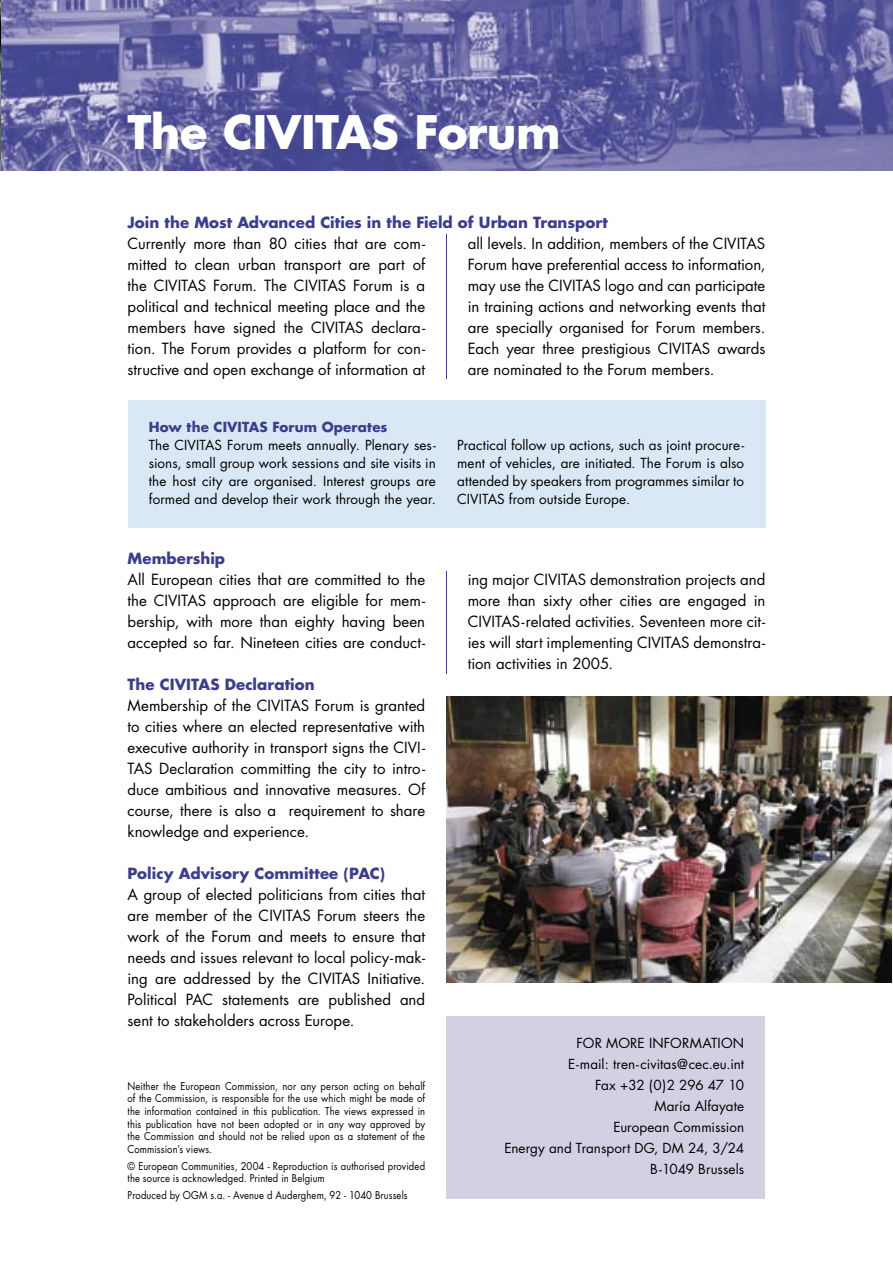
<style>
.page{position:relative;width:893px;height:1263px;background:#fff}
.page>*{position:absolute;margin:0;border:0;box-sizing:border-box;transform-origin:0 0}
.t1{font:700 45px "Futura";letter-spacing:-.01em;color:#fff}
.t2{font:15px/21px "Futura";color:#000;text-align:justify}
.t3{font:700 15px "Futura";letter-spacing:.005em;color:#3c3d8b}
.t4{font:13.5px/18px "Futura";letter-spacing:.005em;color:#000;text-align:justify}
.t5{font:700 13.5px "Futura";letter-spacing:.01em;color:#3c3d8b}
.t6{font:10.5px/12.6px "Futura";letter-spacing:.015em;color:#000;text-align:justify;scale:.9 1}
</style>
<div class="page">
<img style="left:0;top:0;width:892px;height:170px">
<hr style="left:446px;top:235px;width:1px;height:144px;background:#3c3d8b">
<hr style="left:446px;top:572px;width:1px;height:102px;background:#3c3d8b">
<div style="left:128px;top:400px;width:637px;height:127px;background:#dae8f5"></div>
<div style="left:446px;top:1016px;width:319px;height:183px;background:#d2d0e3"></div>
<hr style="left:892px;top:0;width:1px;height:1263px;background:#d2d0e3">
<hr style="left:892px;top:546px;width:1px;height:170px;background:#3c3d8b">
<img style="left:446px;top:696px;width:446px;height:286px">
<h1 class="t1" style="left:128px;top:102px;width:434px">The CIVITAS Forum</h1>
<p class="t3" style="left:128px;top:212px;width:482px">Join the Most Advanced Cities in the Field of Urban Transport</p>
<p class="t2" style="left:128px;top:233px;width:299px">Currently more than 80 cities that are com&shy;mitted to clean urban transport are part of the CIVITAS Forum. The CIVITAS Forum is a political and technical meeting place and the members have signed the CIVITAS declara&shy;tion. The Forum provides a platform for con&shy;structive and open exchange of information at</p>
<p class="t2" style="left:468px;top:233px;width:299px">all levels. In addition, members of the CIVITAS Forum have preferential access to information, may use the CIVITAS logo and can participate in training actions and networking events that are specially organised for Forum members.<br>Each year three prestigious CIVITAS awards are nominated to the Forum members.</p>
<p class="t5" style="left:149px;top:418px;width:240px">How the CIVITAS Forum Operates</p>
<p class="t4" style="left:149px;top:436px;width:289px">The CIVITAS Forum meets annually. Plenary ses&shy;sions, small group work sessions and site visits in the host city are organised. Interest groups are formed and develop their work through the year.</p>
<p class="t4" style="left:457px;top:436px;width:289px">Practical follow up actions, such as joint procure&shy;ment of vehicles, are initiated. The Forum is also attended by speakers from programmes similar to CIVITAS from outside Europe.</p>
<p class="t3" style="left:128px;top:548px;width:99px">Membership</p>
<p class="t2" style="left:128px;top:569px;width:299px">All European cities that are committed to the the CIVITAS approach are eligible for mem&shy;bership, with more than eighty having been accepted so far. Nineteen cities are conduct-</p>
<p class="t2" style="left:468px;top:569px;width:299px">ing major CIVITAS demonstration projects and more than sixty other cities are engaged in CIVITAS-related activities. Seventeen more cit&shy;ies will start implementing CIVITAS demonstra&shy;tion activities in 2005.</p>
<p class="t3" style="left:128px;top:674px;width:189px">The CIVITAS Declaration</p>
<p class="t2" style="left:128px;top:695px;width:299px">Membership of the CIVITAS Forum is granted to cities where an elected representative with executive authority in transport signs the CIVI-TAS Declaration committing the city to intro&shy;duce ambitious and innovative measures. Of course, there is also a requirement to share knowledge and experience.</p>
<p class="t3" style="left:128px;top:863px;width:259px">Policy Advisory Committee (PAC)</p>
<p class="t2" style="left:128px;top:884px;width:299px">A group of elected politicians from cities that are member of the CIVITAS Forum steers the work of the Forum and meets to ensure that needs and issues relevant to local policy-mak&shy;ing are addressed by the CIVITAS Initiative.<br>Political PAC statements are published and sent to stakeholders across Europe.</p>
<p class="t6" style="left:128px;top:1080px;width:332px">Neither the European Commission, nor any person acting on behalf of the Commission, is responsible for the use which might be made of the information contained in this publication. The views expressed in this publication have not been adopted or in any way approved by the Commission and should not be relied upon as a statement of the Commission’s views.</p>
<p class="t6" style="left:128px;top:1160px;width:332px">© European Communities, 2004 - Reproduction is authorised provided the source is acknowledged. Printed in Belgium</p>
<p class="t6" style="left:128px;top:1189px;width:313px">Produced by OGM s.a. - Avenue d Auderghem, 92 - 1040 Brussels</p>
<p class="t4" style="left:504px;top:1033px;width:241px;line-height:21px;text-align:right">FOR MORE INFORMATION<br>E-mail: tren-civitas@cec.eu.int<br>Fax +32 (0)2 296 47 10<br>María Alfayate<br>European Commission<br>Energy and Transport DG, DM 24, 3/24<br>B-1049 Brussels</p>
</div>
